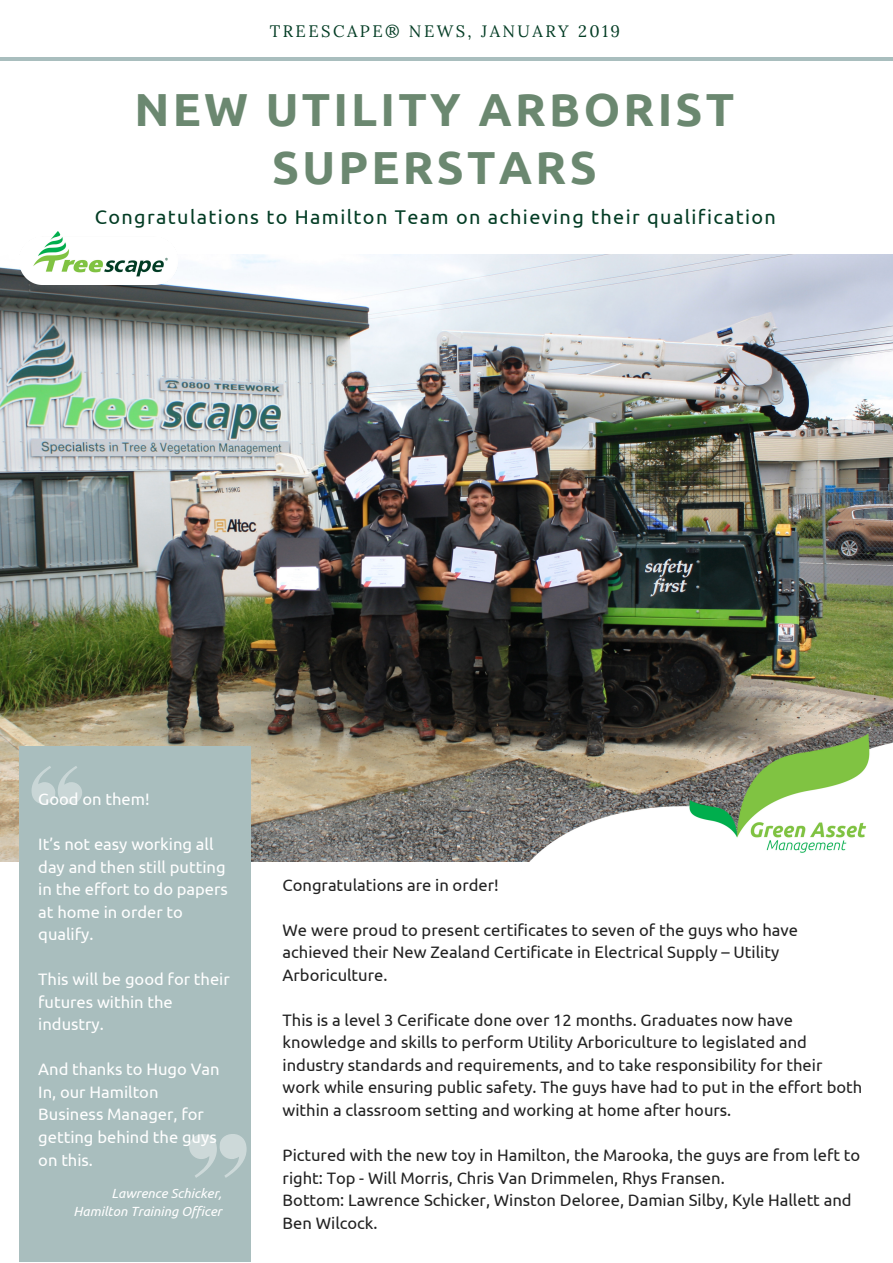
<style>
.page{position:relative;width:893px;height:1263px;background:#fff}
.page>*{position:absolute;margin:0;border:0;box-sizing:border-box;transform-origin:0 0}
.t1{font:700 46.35px/57.4px "Ubuntu";letter-spacing:.07em;color:#6b8870;text-align:center}
.t2{font:19.8px "Ubuntu";letter-spacing:.07em;color:#033c24}
.t3{font:16.5px/22.5px "Ubuntu";color:#222}
.t4{font:16.5px/22.5px "Ubuntu";color:#fff}
.t5{font:16.5px "Lora";letter-spacing:.15em;color:#033c24}
.t6{font:italic 13.2px/18px "Ubuntu";color:#fff;text-align:right}
</style>
<div class="page">
<img style="left:0;top:254px;width:893px;height:607px">
<img style="left:427px;top:732px;width:466px;height:130px">
<hr style="left:0;top:57px;width:893px;height:4px;background:#a9bebe">
<img style="left:19px;top:232px;width:159px;height:53px">
<div style="left:19px;top:747px;width:232px;height:515px;background:#a9bebe"></div>
<svg style="left:32px;top:766px;width:50px;height:38px"></svg>
<svg style="left:189px;top:1134px;width:58px;height:44px"></svg>
<p class="t5" style="left:270px;top:21px;width:352px">TREESCAPE® NEWS, JANUARY 2019</p>
<h1 class="t1" style="left:135px;top:80px;width:601px">NEW UTILITY ARBORIST<br>SUPERSTARS</h1>
<p class="t2" style="left:95px;top:206px;width:683px">Congratulations to Hamilton Team on achieving their qualification</p>
<p class="t4" style="left:38px;top:788px;width:113px">Good on them!</p>
<p class="t4" style="left:38px;top:833px;width:191px">It’s not easy working all day and then still putting in the effort to do papers at home in order to qualify.</p>
<p class="t4" style="left:38px;top:968px;width:193px">This will be good for their futures within the industry.</p>
<p class="t4" style="left:38px;top:1058px;width:183px">And thanks to Hugo Van<br>In, our Hamilton<br>Business Manager, for getting behind the guys on this.</p>
<p class="t6" style="left:74px;top:1184px;width:150px">Lawrence Schicker,<br>Hamilton Training Officer</p>
<p class="t3" style="left:283px;top:873px;width:217px">Congratulations are in order!</p>
<p class="t3" style="left:283px;top:918px;width:517px">We were proud to present certificates to seven of the guys who have achieved their New Zealand Certificate in Electrical Supply – Utility<br>Arboriculture.</p>
<p class="t3" style="left:283px;top:1008px;width:581px">This is a level 3 Cerificate done over 12 months. Graduates now have knowledge and skills to perform Utility Arboriculture to legislated and industry standards and requirements, and to take responsibility for their work while ensuring public safety. The guys have had to put in the effort both within a classroom setting and working at home after hours.</p>
<p class="t3" style="left:283px;top:1143px;width:579px">Pictured with the new toy in Hamilton, the Marooka, the guys are from left to right: Top - Will Morris, Chris Van Drimmelen, Rhys Fransen.<br>Bottom: Lawrence Schicker, Winston Deloree, Damian Silby, Kyle Hallett and Ben Wilcock.</p>
</div>
